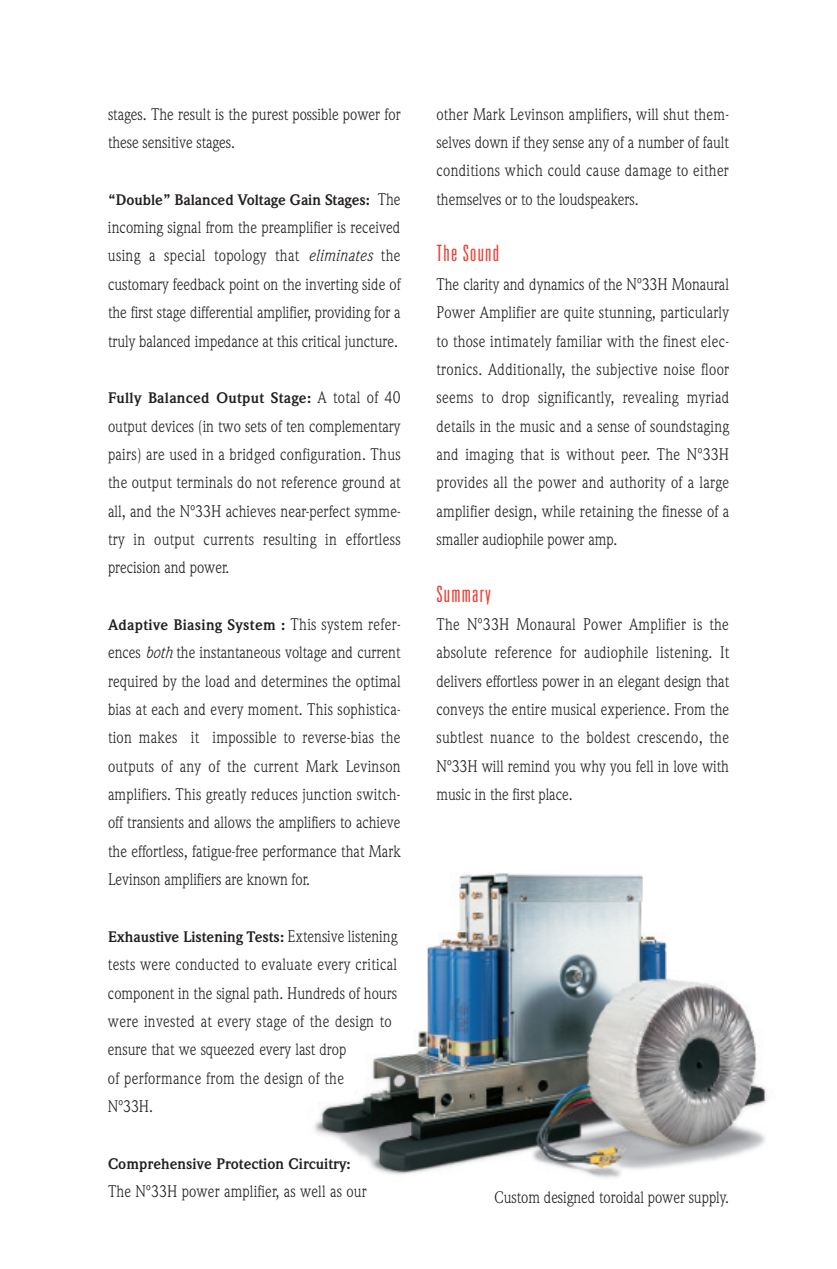
<style>
.page{position:relative;width:837px;height:1269px;background:#fff}
.page>*{position:absolute;margin:0;border:0;box-sizing:border-box;transform-origin:0 0}
.t1{font:300 ultra-condensed 22.5px "Univers";letter-spacing:.055em;color:#ee3e34}
.t2{font:16.5px/28.3px "Weidemann";color:#231f20;text-align:justify;scale:.91 1}
.t3{font:16.5px/28.3px "Weidemann";letter-spacing:.02em;color:#231f20;scale:.91 1}
.t4{font:700 15px "Weidemann";color:#231f20}
.t5{font:700 15px "Weidemann";letter-spacing:.02em;color:#231f20}
.s1{font-weight:400;font-size:16.5px}
.s2{font-style:italic}
</style>
<div class="page">
<img style="left:314px;top:873px;width:453px;height:305px">
<p class="t2" style="left:108px;top:101px;width:323px">stages. The result is the purest possible power for these sensitive stages.</p>
<p class="t4" style="left:108px;top:194px;width:294px">“Double” Balanced Voltage Gain Stages: <span class="s1">The</span></p>
<p class="t2" style="left:108px;top:215px;width:323px">incoming signal from the preamplifier is received using a special topology that <span class="s2">eliminates</span> the customary feedback point on the inverting side of the first stage differential amplifier, providing for a truly balanced impedance at this critical juncture.</p>
<p class="t5" style="left:108px;top:393px;width:294px">Fully Balanced Output Stage: <span class="s1">A total of 40</span></p>
<p class="t2" style="left:108px;top:413px;width:323px">output devices (in two sets of ten complementary pairs) are used in a bridged configuration. Thus the output terminals do not reference ground at all, and the Nº33H achieves near-perfect symme&shy;try in output currents resulting in effortless precision and power.</p>
<p class="t5" style="left:108px;top:619px;width:294px">Adaptive Biasing System : <span class="s1">This system refer-</span></p>
<p class="t2" style="left:108px;top:640px;width:323px">ences <span class="s2">both</span> the instantaneous voltage and current required by the load and determines the optimal bias at each and every moment. This sophistica&shy;tion makes it impossible to reverse-bias the outputs of any of the current Mark Levinson amplifiers. This greatly reduces junction switch&shy;off transients and allows the amplifiers to achieve the effortless, fatigue-free performance that Mark Levinson amplifiers are known for.</p>
<p class="t4" style="left:108px;top:931px;width:291px">Exhaustive Listening Tests: <span class="s1">Extensive listening</span></p>
<p class="t3" style="left:108px;top:952px;width:319px">tests were conducted to evaluate every critical component in the signal path. Hundreds of hours were invested at every stage of the design to ensure that we squeezed every last drop<br>of performance from the design of the<br>Nº33H.</p>
<p class="t4" style="left:108px;top:1158px;width:244px">Comprehensive Protection Circuitry:</p>
<p class="t2" style="left:108px;top:1179px;width:286px">The Nº33H power amplifier, as well as our</p>
<p class="t2" style="left:436px;top:101px;width:323px">other Mark Levinson amplifiers, will shut them&shy;selves down if they sense any of a number of fault conditions which could cause damage to either themselves or to the loudspeakers.</p>
<h1 class="t1" style="left:436px;top:245px;width:64px">The Sound</h1>
<p class="t2" style="left:436px;top:271px;width:323px">The clarity and dynamics of the Nº33H Monaural Power Amplifier are quite stunning, particularly to those intimately familiar with the finest elec&shy;tronics. Additionally, the subjective noise floor seems to drop significantly, revealing myriad details in the music and a sense of soundstaging and imaging that is without peer. The Nº33H provides all the power and authority of a large amplifier design, while retaining the finesse of a smaller audiophile power amp.</p>
<h1 class="t1" style="left:436px;top:585px;width:56px">Summary</h1>
<p class="t2" style="left:436px;top:612px;width:323px">The Nº33H Monaural Power Amplifier is the absolute reference for audiophile listening. It delivers effortless power in an elegant design that conveys the entire musical experience. From the subtlest nuance to the boldest crescendo, the Nº33H will remind you why you fell in love with music in the first place.</p>
<p class="t2" style="left:494px;top:1185px;width:260px">Custom designed toroidal power supply.</p>
</div>
